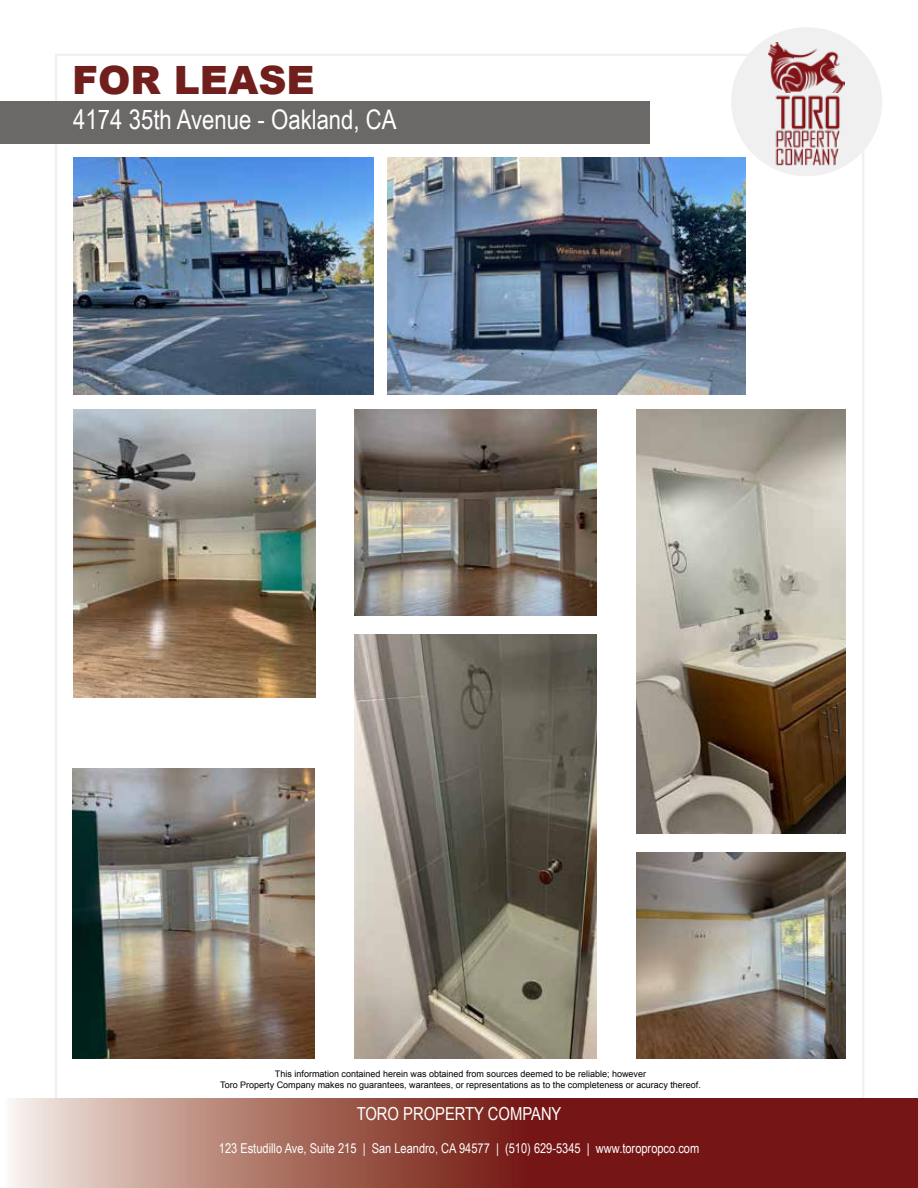
<style>
.page{position:relative;width:918px;height:1188px;background:#fff}
.page>*{position:absolute;margin:0;border:0;box-sizing:border-box;transform-origin:0 0}
.t1{font:900 39px "Arial";color:#701f1c}
.t2{font:27px "Arial Narrow";color:#fff}
.t3{font:18px "Arial Narrow";color:#fff}
.t4{font:13.5px "Arial Narrow";color:#fff}
.t5{font:9px/10.8px "Arial";color:#000;text-align:center}
</style>
<div class="page">
<svg style="left:12px;top:1098px;width:906px;height:90px;background:#964f49"></svg>
<img style="left:73px;top:158px;width:301px;height:236px">
<div style="left:0;top:101px;width:649px;height:42px;background:#6a6968"></div>
<div style="left:731px;top:27px;width:151px;height:149px;background:#f0f0f0;border-radius:50%"></div>
<img style="left:769px;top:43px;width:75px;height:45px">
<img style="left:775px;top:88px;width:74px;height:85px">
<img style="left:388px;top:158px;width:357px;height:236px">
<img style="left:73px;top:410px;width:242px;height:288px">
<img style="left:355px;top:410px;width:242px;height:206px">
<img style="left:636px;top:853px;width:210px;height:206px">
<img style="left:636px;top:409px;width:210px;height:425px">
<img style="left:355px;top:634px;width:242px;height:425px">
<img style="left:72px;top:768px;width:242px;height:291px">
<h1 class="t1" style="left:72px;top:52px;width:244px">FOR LEASE</h1>
<h2 class="t2" style="left:73px;top:100px;width:325px">4174 35th Avenue - Oakland, CA</h2>
<p class="t5" style="left:220px;top:1069px;width:482px">This information contained herein was obtained from sources deemed to be reliable; however<br>Toro Property Company makes no guarantees, warantees, or representations as to the completeness or acuracy thereof.</p>
<h3 class="t3" style="left:357px;top:1101px;width:206px">TORO PROPERTY COMPANY</h3>
<h3 class="t4" style="left:219px;top:1138px;width:482px">123 Estudillo Ave, Suite 215 | San Leandro, CA 94577 | (510) 629-5345 | www.toropropco.com</h3>
</div>
